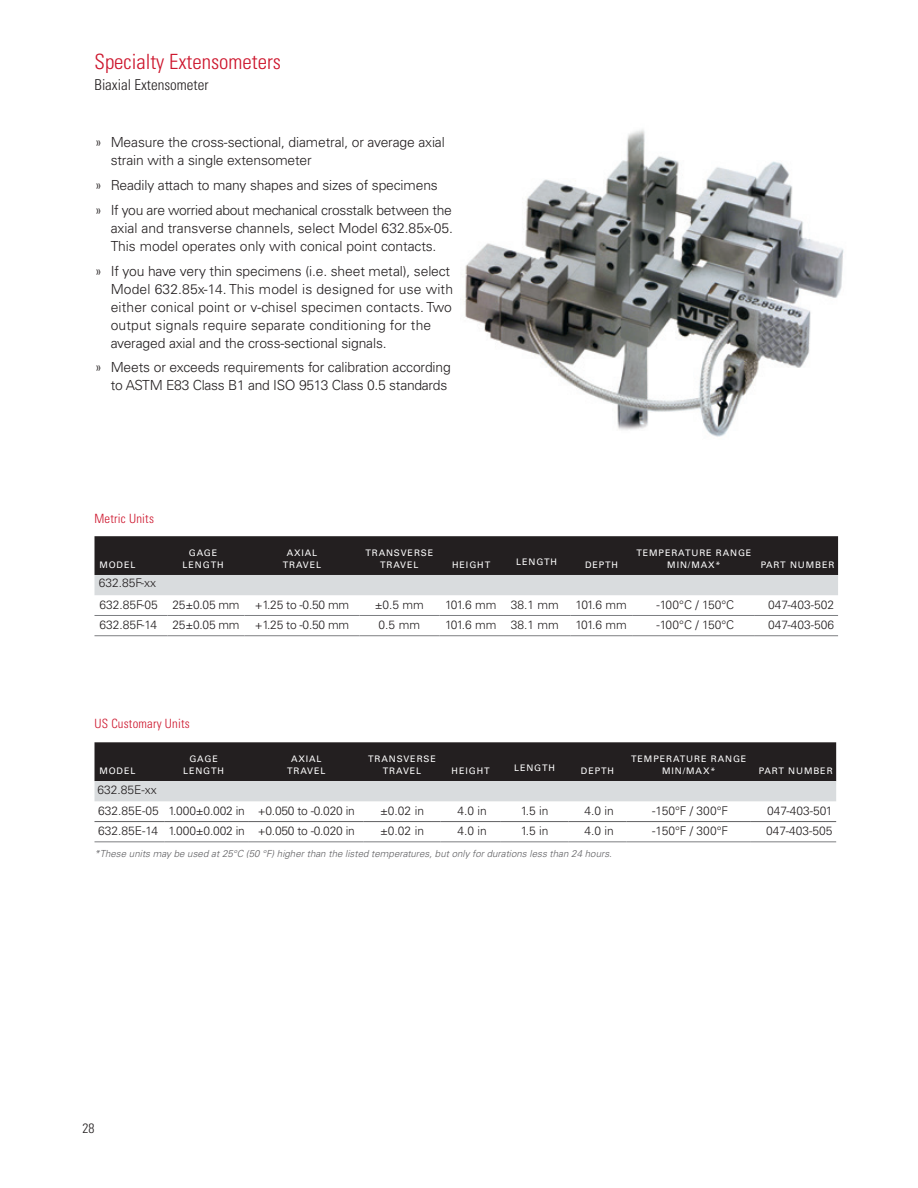
<style>
.page{position:relative;width:918px;height:1188px;background:#fff}
.page>*{position:absolute;margin:0;border:0;box-sizing:border-box;transform-origin:0 0}
.t1{font:300 condensed 21px "Univers LT Std";color:#cd152c}
.t2{font:300 condensed 15px "Univers LT Std";color:#231f20}
.t3{font:300 13.8px/18px "Univers LT Std";letter-spacing:-.01em;color:#231f20}
.t4{font:300 13.8px/18px "Univers LT Std";letter-spacing:.01em;color:#231f20}
.t5{font:300 condensed 13.5px "Univers LT Std";color:#231f20}
.t6{font:300 condensed 12.75px "Univers LT Std";letter-spacing:.015em;color:#cd152c}
.t7{font:300 12px/20.2px "Univers LT Std";color:#231f20}
.t8{font:300 12px "Univers LT Std";letter-spacing:-.02em;color:#231f20}
.t9{font:italic 300 9.75px "Univers LT Std";color:#5f5f62}
.t10{font:9px/12px "Univers LT Std";letter-spacing:.1em;color:#fff;text-align:center}
.s1{font-stretch:condensed}
</style>
<div class="page">
<img style="left:464px;top:129px;width:380px;height:308px">
<svg style="left:94px;top:742px;width:742px;height:59px;background:#626061"></svg>
<hr style="left:94px;top:821px;width:70px;height:1px;background:#5f5f62">
<hr style="left:94px;top:842px;width:70px;height:1px;background:#7d7f82">
<hr style="left:164px;top:821px;width:85px;height:1px;background:#5f5f62">
<hr style="left:164px;top:842px;width:85px;height:1px;background:#7d7f82">
<hr style="left:249px;top:821px;width:115px;height:1px;background:#5f5f62">
<hr style="left:249px;top:842px;width:115px;height:1px;background:#7d7f82">
<hr style="left:364px;top:821px;width:76px;height:1px;background:#5f5f62">
<hr style="left:364px;top:842px;width:76px;height:1px;background:#7d7f82">
<hr style="left:440px;top:821px;width:61px;height:1px;background:#5f5f62">
<hr style="left:440px;top:842px;width:61px;height:1px;background:#7d7f82">
<hr style="left:501px;top:821px;width:67px;height:1px;background:#5f5f62">
<hr style="left:501px;top:842px;width:67px;height:1px;background:#7d7f82">
<hr style="left:568px;top:821px;width:59px;height:1px;background:#5f5f62">
<hr style="left:568px;top:842px;width:59px;height:1px;background:#7d7f82">
<hr style="left:627px;top:821px;width:124px;height:1px;background:#5f5f62">
<hr style="left:627px;top:842px;width:124px;height:1px;background:#7d7f82">
<hr style="left:751px;top:821px;width:85px;height:1px;background:#5f5f62">
<hr style="left:751px;top:842px;width:85px;height:1px;background:#7d7f82">
<svg style="left:94px;top:536px;width:744px;height:59px;background:#616061"></svg>
<hr style="left:94px;top:615px;width:74px;height:1px;background:#7d7f82">
<hr style="left:94px;top:635px;width:74px;height:1px;background:#7d7f82">
<hr style="left:168px;top:615px;width:77px;height:1px;background:#7d7f82">
<hr style="left:168px;top:635px;width:77px;height:1px;background:#7d7f82">
<hr style="left:245px;top:615px;width:114px;height:1px;background:#7d7f82">
<hr style="left:245px;top:635px;width:114px;height:1px;background:#7d7f82">
<hr style="left:359px;top:615px;width:80px;height:1px;background:#7d7f82">
<hr style="left:359px;top:635px;width:80px;height:1px;background:#7d7f82">
<hr style="left:439px;top:615px;width:64px;height:1px;background:#7d7f82">
<hr style="left:439px;top:635px;width:64px;height:1px;background:#7d7f82">
<hr style="left:503px;top:615px;width:67px;height:1px;background:#7d7f82">
<hr style="left:503px;top:635px;width:67px;height:1px;background:#7d7f82">
<hr style="left:570px;top:615px;width:63px;height:1px;background:#7d7f82">
<hr style="left:570px;top:635px;width:63px;height:1px;background:#7d7f82">
<hr style="left:633px;top:615px;width:122px;height:1px;background:#7d7f82">
<hr style="left:633px;top:635px;width:122px;height:1px;background:#7d7f82">
<hr style="left:755px;top:615px;width:83px;height:1px;background:#7d7f82">
<hr style="left:755px;top:635px;width:83px;height:1px;background:#7d7f82">
<h1 class="t1" style="left:94px;top:49px;width:188px">Specialty Extensometers</h1>
<p class="t2" style="left:94px;top:76px;width:116px">Biaxial Extensometer</p>
<p class="t3" style="left:111px;top:134px;width:336px;text-indent:-15px"><span class="s1">»</span> Measure the cross-sectional, diametral, or average axial strain with a single extensometer</p>
<p class="t3" style="left:96px;top:173px;width:358px;line-height:24.8px"><span class="s1">»</span> Readily attach to many shapes and sizes of specimens<br><span class="s1">»</span> If you are worried about mechanical crosstalk between the</p>
<p class="t3" style="left:111px;top:219px;width:344px">axial and transverse channels, select Model 632.85x-05.<br>This model operates only with conical point contacts.</p>
<p class="t4" style="left:111px;top:262px;width:344px;text-indent:-15px"><span class="s1">»</span> If you have very thin specimens (i.e. sheet metal), select Model 632.85x-14. This model is designed for use with either conical point or v-chisel specimen contacts. Two output signals require separate conditioning for the averaged axial and the cross-sectional signals.</p>
<p class="t3" style="left:96px;top:358px;width:357px;text-align:right"><span class="s1">»</span> Meets or exceeds requirements for calibration according to ASTM E83 Class B1 and ISO 9513 Class 0.5 standards</p>
<p class="t6" style="left:94px;top:511px;width:61px">Metric Units</p>
<p class="t10" style="left:99px;top:559px;width:38px">MODEL</p>
<p class="t10" style="left:183px;top:547px;width:43px">GAGE<br>LENGTH</p>
<p class="t10" style="left:283px;top:547px;width:40px">AXIAL<br>TRAVEL</p>
<p class="t10" style="left:365px;top:547px;width:69px">TRANSVERSE<br>TRAVEL</p>
<p class="t10" style="left:452px;top:559px;width:39px">HEIGHT</p>
<p class="t10" style="left:516px;top:556px;width:43px">LENGTH</p>
<p class="t10" style="left:585px;top:559px;width:35px">DEPTH</p>
<p class="t10" style="left:636px;top:547px;width:117px">TEMPERATURE RANGE<br>MIN/MAX*</p>
<p class="t10" style="left:761px;top:559px;width:75px">PART NUMBER</p>
<p class="t7" style="left:99px;top:572px;width:142px;line-height:21.3px">632.85F-xx<br>632.85F-05 25±0.05 mm</p>
<p class="t7" style="left:255px;top:594px;width:96px">+1.25 to -0.50 mm</p>
<p class="t7" style="left:375px;top:594px;width:51px">±0.5 mm</p>
<p class="t7" style="left:445px;top:594px;width:115px">101.6 mm 38.1 mm</p>
<p class="t7" style="left:576px;top:594px;width:53px">101.6 mm</p>
<p class="t7" style="left:657px;top:594px;width:79px">-100°C / 150°C</p>
<p class="t7" style="left:768px;top:594px;width:68px">047-403-502</p>
<p class="t7" style="left:99px;top:614px;width:59px">632.85F-14</p>
<p class="t7" style="left:173px;top:614px;width:69px">25±0.05 mm</p>
<p class="t7" style="left:255px;top:614px;width:96px">+1.25 to -0.50 mm</p>
<p class="t7" style="left:379px;top:614px;width:43px">0.5 mm</p>
<p class="t7" style="left:445px;top:614px;width:115px">101.6 mm 38.1 mm</p>
<p class="t7" style="left:576px;top:614px;width:53px">101.6 mm</p>
<p class="t7" style="left:657px;top:614px;width:79px">-100°C / 150°C</p>
<p class="t7" style="left:768px;top:614px;width:68px">047-403-506</p>
<p class="t6" style="left:94px;top:716px;width:97px">US Customary Units</p>
<p class="t10" style="left:99px;top:765px;width:38px">MODEL</p>
<p class="t10" style="left:183px;top:753px;width:43px">GAGE<br>LENGTH</p>
<p class="t10" style="left:287px;top:753px;width:40px">AXIAL<br>TRAVEL</p>
<p class="t10" style="left:368px;top:753px;width:69px">TRANSVERSE<br>TRAVEL</p>
<p class="t10" style="left:452px;top:765px;width:39px">HEIGHT</p>
<p class="t10" style="left:514px;top:762px;width:43px">LENGTH</p>
<p class="t10" style="left:581px;top:765px;width:35px">DEPTH</p>
<p class="t10" style="left:631px;top:753px;width:117px">TEMPERATURE RANGE<br>MIN/MAX*</p>
<p class="t10" style="left:759px;top:765px;width:75px">PART NUMBER</p>
<p class="t7" style="left:98px;top:780px;width:259px">632.85E-xx<br>632.85E-05 1.000±0.002 in +0.050 to -0.020 in</p>
<p class="t7" style="left:380px;top:800px;width:45px">±0.02 in</p>
<p class="t7" style="left:457px;top:800px;width:31px">4.0 in</p>
<p class="t7" style="left:521px;top:800px;width:29px">1.5 in</p>
<p class="t7" style="left:584px;top:800px;width:31px">4.0 in</p>
<p class="t7" style="left:652px;top:800px;width:77px">-150°F / 300°F</p>
<p class="t7" style="left:767px;top:800px;width:67px">047-403-501</p>
<p class="t8" style="left:98px;top:823px;width:258px">632.85E-14 1.000±0.002 in +0.050 to -0.020 in</p>
<p class="t7" style="left:380px;top:820px;width:45px">±0.02 in</p>
<p class="t7" style="left:457px;top:820px;width:31px">4.0 in</p>
<p class="t7" style="left:521px;top:820px;width:29px">1.5 in</p>
<p class="t7" style="left:584px;top:820px;width:31px">4.0 in</p>
<p class="t7" style="left:652px;top:820px;width:77px">-150°F / 300°F</p>
<p class="t7" style="left:766px;top:820px;width:68px">047-403-505</p>
<p class="t9" style="left:94px;top:848px;width:519px">*These units may be used at 25°C (50 °F) higher than the listed temperatures, but only for durations less than 24 hours.</p>
<p class="t5" style="left:83px;top:1120px;width:13px">28</p>
</div>
